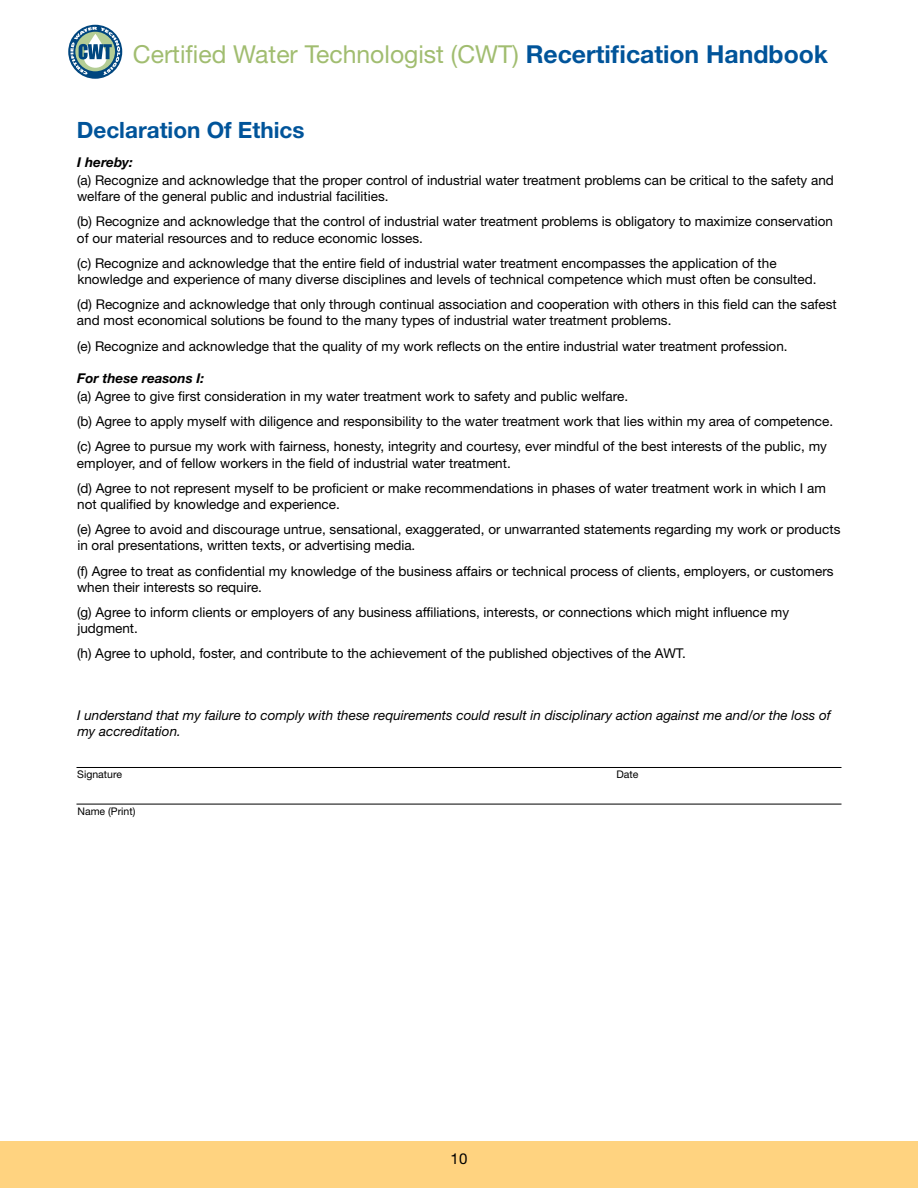
<style>
.page{position:relative;width:918px;height:1188px;background:#fff}
.page>*{position:absolute;margin:0;border:0;box-sizing:border-box;transform-origin:0 0}
.t1{font:24.75px "Helvetica Neue LT Std";color:#a1bd70}
.h1_toc{font:700 22.5px "Helvetica Neue LT Std";color:#00549a}
.t2{font:15px "Helvetica Neue LT Std";color:#000}
.b1{font:13.5px/16.2px "Helvetica Neue LT Std";color:#000}
.b1-2{font:italic 13.5px/16.2px "Helvetica Neue LT Std";color:#000}
.t3{font:italic 700 13.5px "Helvetica Neue LT Std";color:#000}
.f1{font:10.5px "Helvetica Neue LT Std";color:#000}
.s1{font-weight:700;color:#00549a}
</style>
<div class="page">
<div style="left:1px;top:1141px;width:917px;height:47px;background:#ffd380"></div>
<svg style="left:68px;top:25px;width:54px;height:54px"></svg>
<svg style="left:70px;top:27px;width:50px;height:48px"></svg>
<hr style="left:76px;top:767px;width:766px;height:1px;background:#000">
<hr style="left:76px;top:804px;width:766px;height:1px;background:#000">
<h1 class="t1" style="left:133px;top:39px;width:697px">Certified Water Technologist (CWT) <span class="s1">Recertification Handbook</span></h1>
<p class="h1_toc" style="left:77px;top:116px;width:229px">Declaration Of Ethics</p>
<p class="t3" style="left:77px;top:154px;width:57px">I hereby:</p>
<p class="b1" style="left:77px;top:172px;width:758px">(a) Recognize and acknowledge that the proper control of industrial water treatment problems can be critical to the safety and welfare of the general public and industrial facilities.</p>
<p class="b1" style="left:77px;top:213px;width:758px">(b) Recognize and acknowledge that the control of industrial water treatment problems is obligatory to maximize conservation of our material resources and to reduce economic losses.</p>
<p class="b1" style="left:77px;top:255px;width:741px">(c) Recognize and acknowledge that the entire field of industrial water treatment encompasses the application of the knowledge and experience of many diverse disciplines and levels of technical competence which must often be consulted.</p>
<p class="b1" style="left:77px;top:296px;width:761px">(d) Recognize and acknowledge that only through continual association and cooperation with others in this field can the safest and most economical solutions be found to the many types of industrial water treatment problems.</p>
<p class="b1" style="left:77px;top:337px;width:712px">(e) Recognize and acknowledge that the quality of my work reflects on the entire industrial water treatment profession.</p>
<p class="t3" style="left:77px;top:370px;width:129px">For these reasons I:</p>
<p class="b1" style="left:77px;top:388px;width:553px">(a) Agree to give first consideration in my water treatment work to safety and public welfare.</p>
<p class="b1" style="left:77px;top:413px;width:758px">(b) Agree to apply myself with diligence and responsibility to the water treatment work that lies within my area of competence.</p>
<p class="b1" style="left:77px;top:438px;width:751px">(c) Agree to pursue my work with fairness, honesty, integrity and courtesy, ever mindful of the best interests of the public, my employer, and of fellow workers in the field of industrial water treatment.</p>
<p class="b1" style="left:77px;top:480px;width:750px">(d) Agree to not represent myself to be proficient or make recommendations in phases of water treatment work in which I am not qualified by knowledge and experience.</p>
<p class="b1" style="left:77px;top:521px;width:765px">(e) Agree to avoid and discourage untrue, sensational, exaggerated, or unwarranted statements regarding my work or products in oral presentations, written texts, or advertising media.</p>
<p class="b1" style="left:77px;top:562px;width:758px">(f) Agree to treat as confidential my knowledge of the business affairs or technical process of clients, employers, or customers when their interests so require.</p>
<p class="b1" style="left:77px;top:604px;width:714px">(g) Agree to inform clients or employers of any business affiliations, interests, or connections which might influence my judgment.</p>
<p class="b1" style="left:77px;top:645px;width:610px">(h) Agree to uphold, foster, and contribute to the achievement of the published objectives of the AWT.</p>
<p class="b1-2" style="left:77px;top:706px;width:755px">I understand that my failure to comply with these requirements could result in disciplinary action against me and/or the loss of my accreditation.</p>
<p class="f1" style="left:77px;top:768px;width:46px">Signature</p>
<p class="f1" style="left:617px;top:768px;width:23px">Date</p>
<p class="f1" style="left:77px;top:805px;width:59px">Name (Print)</p>
<p class="t2" style="left:451px;top:1149px;width:18px">10</p>
</div>
